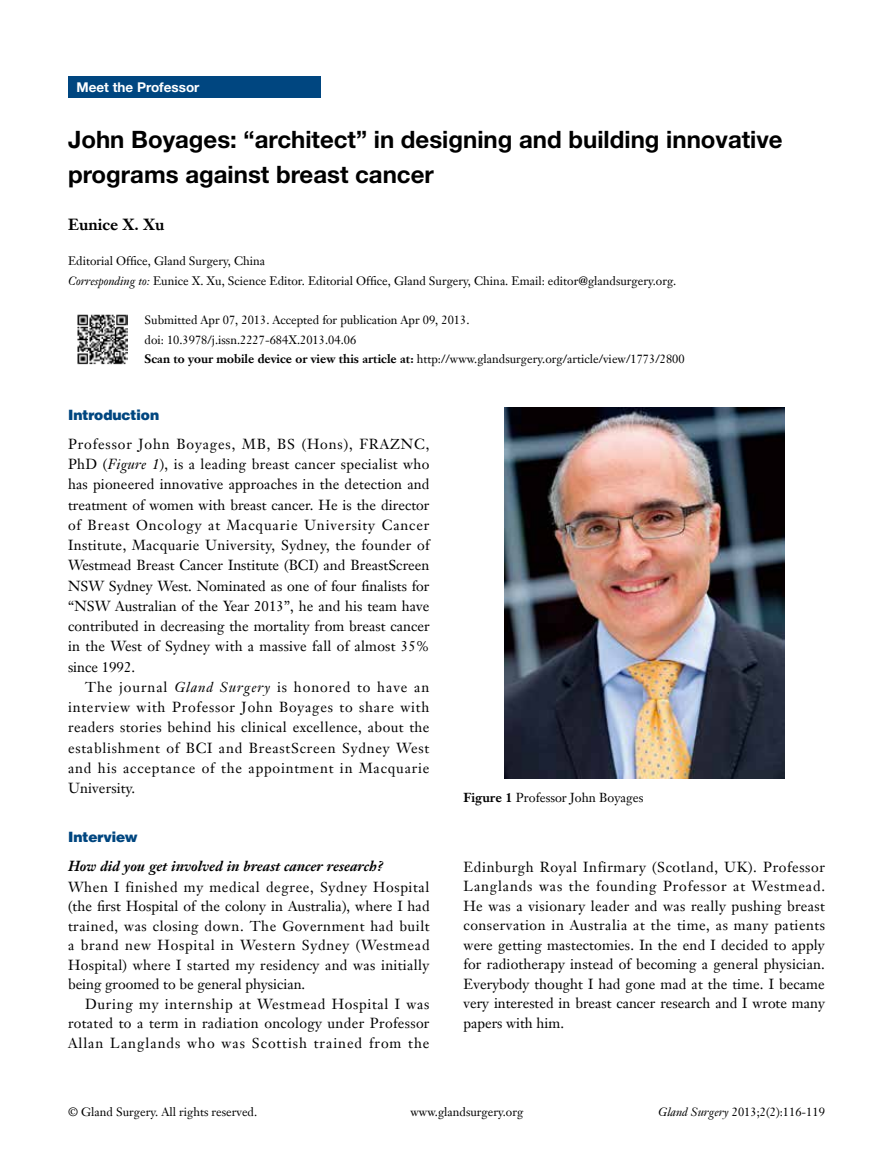
<style>
.page{position:relative;width:893px;height:1170px;background:#fff}
.page>*{position:absolute;margin:0;border:0;box-sizing:border-box;transform-origin:0 0}
.t1{font:700 24px/34.5px "Helvetica Neue LT Pro";color:#000}
.t2{font:700 15.75px "Janson Text LT";color:#000}
.t3{font:14.25px/20.2px "Janson Text LT";letter-spacing:.015em;color:#000;text-align:justify}
.t4{font:italic 700 14.25px "Janson Text LT";color:#000}
.t5{font:900 14.25px "Helvetica";color:#004680}
.t6{font:700 13.5px "Helvetica Neue LT Pro";color:#fff}
.t7{font:12.75px "Janson Text LT";color:#000}
.t8{font:12px/19.5px "Janson Text LT";color:#000}
.s1{font-style:italic}
.s2{font-weight:700}
</style>
<div class="page">
<div style="left:68px;top:77px;width:252px;height:21px;background:#004680"></div>
<img style="left:504px;top:407px;width:280px;height:371px">
<img style="left:77px;top:314px;width:51px;height:51px">
<p class="t6" style="left:77px;top:79px;width:125px">Meet the Professor</p>
<h1 class="t1" style="left:68px;top:122px;width:716px">John Boyages: “architect” in designing and building innovative programs against breast cancer</h1>
<p class="t2" style="left:68px;top:214px;width:98px">Eunice X. Xu</p>
<p class="t8" style="left:68px;top:251px;width:610px">Editorial Office, Gland Surgery, China<br><span class="s1">Corresponding to:</span> Eunice X. Xu, Science Editor. Editorial Office, Gland Surgery, China. Email: editor@glandsurgery.org.</p>
<p class="t8" style="left:145px;top:310px;width:542px">Submitted Apr 07, 2013. Accepted for publication Apr 09, 2013.<br>doi: 10.3978/j.issn.2227-684X.2013.04.06<br><span class="s2">Scan to your mobile device or view this article at:</span> http://www.glandsurgery.org/article/view/1773/2800</p>
<p class="t5" style="left:68px;top:405px;width:93px">Introduction</p>
<p class="t3" style="left:68px;top:433px;width:363px">Professor John Boyages, MB, BS (Hons), FRAZNC, PhD (<span class="s1">Figure 1</span>), is a leading breast cancer specialist who has pioneered innovative approaches in the detection and treatment of women with breast cancer. He is the director of Breast Oncology at Macquarie University Cancer Institute, Macquarie University, Sydney, the founder of Westmead Breast Cancer Institute (BCI) and BreastScreen NSW Sydney West. Nominated as one of four finalists for “NSW Australian of the Year 2013”, he and his team have contributed in decreasing the mortality from breast cancer in the West of Sydney with a massive fall of almost 35% since 1992.</p>
<p class="t3" style="left:68px;top:676px;width:363px;text-indent:17px">The journal <span class="s1">Gland Surgery</span> is honored to have an interview with Professor John Boyages to share with readers stories behind his clinical excellence, about the establishment of BCI and BreastScreen Sydney West and his acceptance of the appointment in Macquarie University.</p>
<p class="t5" style="left:68px;top:827px;width:71px">Interview</p>
<p class="t4" style="left:68px;top:857px;width:317px">How did you get involved in breast cancer research?</p>
<p class="t3" style="left:68px;top:876px;width:363px;line-height:19.5px">When I finished my medical degree, Sydney Hospital (the first Hospital of the colony in Australia), where I had trained, was closing down. The Government had built a brand new Hospital in Western Sydney (Westmead Hospital) where I started my residency and was initially being groomed to be general physician.</p>
<p class="t3" style="left:68px;top:993px;width:363px;line-height:19.5px;text-indent:17px">During my internship at Westmead Hospital I was rotated to a term in radiation oncology under Professor Allan Langlands who was Scottish trained from the</p>
<p class="t7" style="left:463px;top:789px;width:181px"><span class="s2">Figure 1</span> Professor John Boyages</p>
<p class="t3" style="left:463px;top:856px;width:363px;line-height:19.5px">Edinburgh Royal Infirmary (Scotland, UK). Professor Langlands was the founding Professor at Westmead.<br>He was a visionary leader and was really pushing breast conservation in Australia at the time, as many patients were getting mastectomies. In the end I decided to apply for radiotherapy instead of becoming a general physician.<br>Everybody thought I had gone mad at the time. I became very interested in breast cancer research and I wrote many papers with him.</p>
<p class="t8" style="left:68px;top:1102px;width:191px">© Gland Surgery. All rights reserved.</p>
<p class="t8" style="left:410px;top:1102px;width:114px">www.glandsurgery.org</p>
<p class="t8" style="left:658px;top:1102px;width:168px"><span class="s1">Gland Surgery</span> 2013;2(2):116-119</p>
</div>
